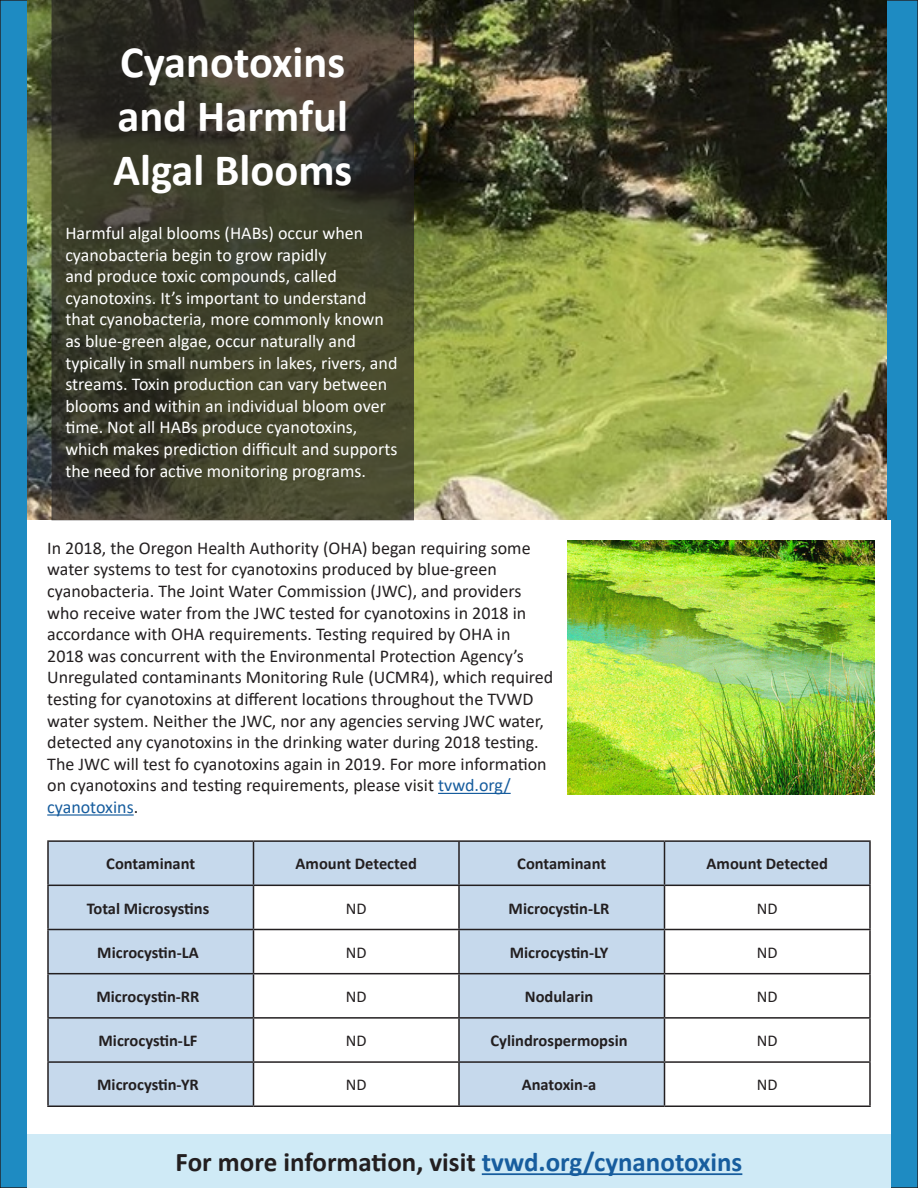
<style>
.page{position:relative;width:918px;height:1188px;background:#1e8bc2}
.page>*{position:absolute;margin:0;border:0;box-sizing:border-box;transform-origin:0 0}
.t1{font:700 45px/54px "Calibri";color:#fff}
.t2{font:700 27px "Calibri";color:#231f20}
.t3{font:18px/21.6px "Calibri";color:#231f20}
.t4{font:18px/21.6px "Calibri";color:#fff}
.t5{font:700 16.5px "Calibri";color:#231f20}
.t6{font:16.5px "Calibri";color:#231f20}
.s1{color:#175d9e}
</style>
<div class="page">
<img style="left:27px;top:0;width:860px;height:520px">
<div style="left:27px;top:520px;width:864px;height:668px;background:#fff"></div>
<hr style="left:438px;top:793px;width:73px;height:1px;background:#175d9e">
<hr style="left:47px;top:814px;width:87px;height:2px;background:#175d9e">
<svg style="left:54px;top:2px;width:358px;height:516px;background:#3c3c2b"></svg>
<div style="left:27px;top:1134px;width:864px;height:54px;background:#cfeaf6"></div>
<hr style="left:482px;top:1173px;width:260px;height:2px;background:#175d9e">
<svg style="left:49px;top:842px;width:820px;height:264px;fill:#c6d9ec"></svg>
<hr style="left:47px;top:840px;width:207px;height:2px;background:#231f20">
<hr style="left:47px;top:842px;width:2px;height:43px;background:#231f20">
<hr style="left:254px;top:840px;width:205px;height:2px;background:#231f20">
<hr style="left:253px;top:842px;width:1px;height:43px;background:#231f20">
<hr style="left:459px;top:840px;width:205px;height:2px;background:#231f20">
<hr style="left:458px;top:842px;width:2px;height:43px;background:#231f20">
<hr style="left:664px;top:840px;width:207px;height:2px;background:#231f20">
<hr style="left:664px;top:842px;width:1px;height:43px;background:#231f20">
<hr style="left:869px;top:842px;width:2px;height:43px;background:#231f20">
<hr style="left:47px;top:885px;width:207px;height:1px;background:#231f20">
<hr style="left:47px;top:886px;width:2px;height:43px;background:#231f20">
<hr style="left:254px;top:885px;width:205px;height:1px;background:#231f20">
<hr style="left:253px;top:886px;width:1px;height:43px;background:#231f20">
<hr style="left:459px;top:885px;width:205px;height:1px;background:#231f20">
<hr style="left:458px;top:886px;width:2px;height:43px;background:#231f20">
<hr style="left:664px;top:885px;width:207px;height:1px;background:#231f20">
<hr style="left:664px;top:886px;width:1px;height:43px;background:#231f20">
<hr style="left:869px;top:886px;width:2px;height:43px;background:#231f20">
<hr style="left:47px;top:929px;width:207px;height:1px;background:#231f20">
<hr style="left:47px;top:930px;width:2px;height:43px;background:#231f20">
<hr style="left:254px;top:929px;width:205px;height:1px;background:#231f20">
<hr style="left:253px;top:930px;width:1px;height:43px;background:#231f20">
<hr style="left:459px;top:929px;width:205px;height:1px;background:#231f20">
<hr style="left:458px;top:930px;width:2px;height:43px;background:#231f20">
<hr style="left:664px;top:929px;width:207px;height:1px;background:#231f20">
<hr style="left:664px;top:930px;width:1px;height:43px;background:#231f20">
<hr style="left:869px;top:930px;width:2px;height:43px;background:#231f20">
<hr style="left:47px;top:973px;width:207px;height:1px;background:#231f20">
<hr style="left:47px;top:974px;width:2px;height:43px;background:#231f20">
<hr style="left:254px;top:973px;width:205px;height:1px;background:#231f20">
<hr style="left:253px;top:974px;width:1px;height:43px;background:#231f20">
<hr style="left:459px;top:973px;width:205px;height:1px;background:#231f20">
<hr style="left:458px;top:974px;width:2px;height:43px;background:#231f20">
<hr style="left:664px;top:973px;width:207px;height:1px;background:#231f20">
<hr style="left:664px;top:974px;width:1px;height:43px;background:#231f20">
<hr style="left:869px;top:974px;width:2px;height:43px;background:#231f20">
<hr style="left:47px;top:1017px;width:207px;height:2px;background:#231f20">
<hr style="left:47px;top:1019px;width:2px;height:42px;background:#231f20">
<hr style="left:254px;top:1017px;width:205px;height:2px;background:#231f20">
<hr style="left:253px;top:1019px;width:1px;height:42px;background:#231f20">
<hr style="left:459px;top:1017px;width:205px;height:2px;background:#231f20">
<hr style="left:458px;top:1019px;width:2px;height:42px;background:#231f20">
<hr style="left:664px;top:1017px;width:207px;height:2px;background:#231f20">
<hr style="left:664px;top:1019px;width:1px;height:42px;background:#231f20">
<hr style="left:869px;top:1019px;width:2px;height:42px;background:#231f20">
<hr style="left:47px;top:1061px;width:207px;height:2px;background:#231f20">
<hr style="left:47px;top:1063px;width:2px;height:43px;background:#231f20">
<hr style="left:254px;top:1061px;width:205px;height:2px;background:#231f20">
<hr style="left:253px;top:1063px;width:1px;height:43px;background:#231f20">
<hr style="left:459px;top:1061px;width:205px;height:2px;background:#231f20">
<hr style="left:458px;top:1063px;width:2px;height:43px;background:#231f20">
<hr style="left:664px;top:1061px;width:207px;height:2px;background:#231f20">
<hr style="left:664px;top:1063px;width:1px;height:43px;background:#231f20">
<hr style="left:869px;top:1063px;width:2px;height:43px;background:#231f20">
<hr style="left:47px;top:1106px;width:207px;height:1px;background:#231f20">
<hr style="left:254px;top:1106px;width:205px;height:1px;background:#231f20">
<hr style="left:459px;top:1106px;width:205px;height:1px;background:#231f20">
<hr style="left:664px;top:1106px;width:207px;height:1px;background:#231f20">
<img style="left:567px;top:540px;width:307px;height:255px">
<p class="t1" style="left:113px;top:35px;width:241px">Cyanotoxins and Harmful<br>Algal Blooms</p>
<p class="t4" style="left:65px;top:222px;width:334px">Harmful algal blooms (HABs) occur when cyanobacteria begin to grow rapidly<br>and produce toxic compounds, called cyanotoxins. It’s important to understand that cyanobacteria, more commonly known as blue-green algae, occur naturally and typically in small numbers in lakes, rivers, and streams. Toxin production can vary between blooms and within an individual bloom over time. Not all HABs produce cyanotoxins, which makes prediction difficult and supports the need for active monitoring programs.</p>
<p class="t3" style="left:47px;top:537px;width:508px">In 2018, the Oregon Health Authority (OHA) began requiring some water systems to test for cyanotoxins produced by blue-green cyanobacteria. The Joint Water Commission (JWC), and providers who receive water from the JWC tested for cyanotoxins in 2018 in accordance with OHA requirements. Testing required by OHA in<br>2018 was concurrent with the Environmental Protection Agency’s Unregulated contaminants Monitoring Rule (UCMR4), which required testing for cyanotoxins at different locations throughout the TVWD water system. Neither the JWC, nor any agencies serving JWC water, detected any cyanotoxins in the drinking water during 2018 testing.<br>The JWC will test fo cyanotoxins again in 2019. For more information on cyanotoxins and testing requirements, please visit <span class="s1">tvwd.org/ cyanotoxins</span>.</p>
<p class="t5" style="left:106px;top:852px;width:90px">Contaminant</p>
<p class="t5" style="left:296px;top:852px;width:123px">Amount Detected</p>
<p class="t5" style="left:517px;top:852px;width:90px">Contaminant</p>
<p class="t5" style="left:707px;top:852px;width:123px">Amount Detected</p>
<p class="t5" style="left:87px;top:896px;width:124px">Total Microsystins</p>
<p class="t6" style="left:346px;top:897px;width:22px">ND</p>
<p class="t5" style="left:509px;top:896px;width:102px">Microcystin-LR</p>
<p class="t6" style="left:757px;top:897px;width:22px">ND</p>
<p class="t5" style="left:97px;top:941px;width:103px">Microcystin-LA</p>
<p class="t6" style="left:346px;top:941px;width:22px">ND</p>
<p class="t5" style="left:510px;top:941px;width:100px">Microcystin-LY</p>
<p class="t6" style="left:757px;top:941px;width:22px">ND</p>
<p class="t5" style="left:97px;top:985px;width:105px">Microcystin-RR</p>
<p class="t6" style="left:346px;top:985px;width:22px">ND</p>
<p class="t5" style="left:525px;top:985px;width:70px">Nodularin</p>
<p class="t6" style="left:757px;top:985px;width:22px">ND</p>
<p class="t5" style="left:99px;top:1029px;width:101px">Microcystin-LF</p>
<p class="t6" style="left:346px;top:1029px;width:22px">ND</p>
<p class="t5" style="left:491px;top:1029px;width:139px">Cylindrospermopsin</p>
<p class="t6" style="left:757px;top:1029px;width:22px">ND</p>
<p class="t5" style="left:97px;top:1073px;width:103px">Microcystin-YR</p>
<p class="t6" style="left:346px;top:1073px;width:22px">ND</p>
<p class="t5" style="left:522px;top:1073px;width:76px">Anatoxin-a</p>
<p class="t6" style="left:757px;top:1073px;width:22px">ND</p>
<p class="t2" style="left:176px;top:1143px;width:568px">For more information, visit <span class="s1">tvwd.org/cynanotoxins</span></p>
</div>
